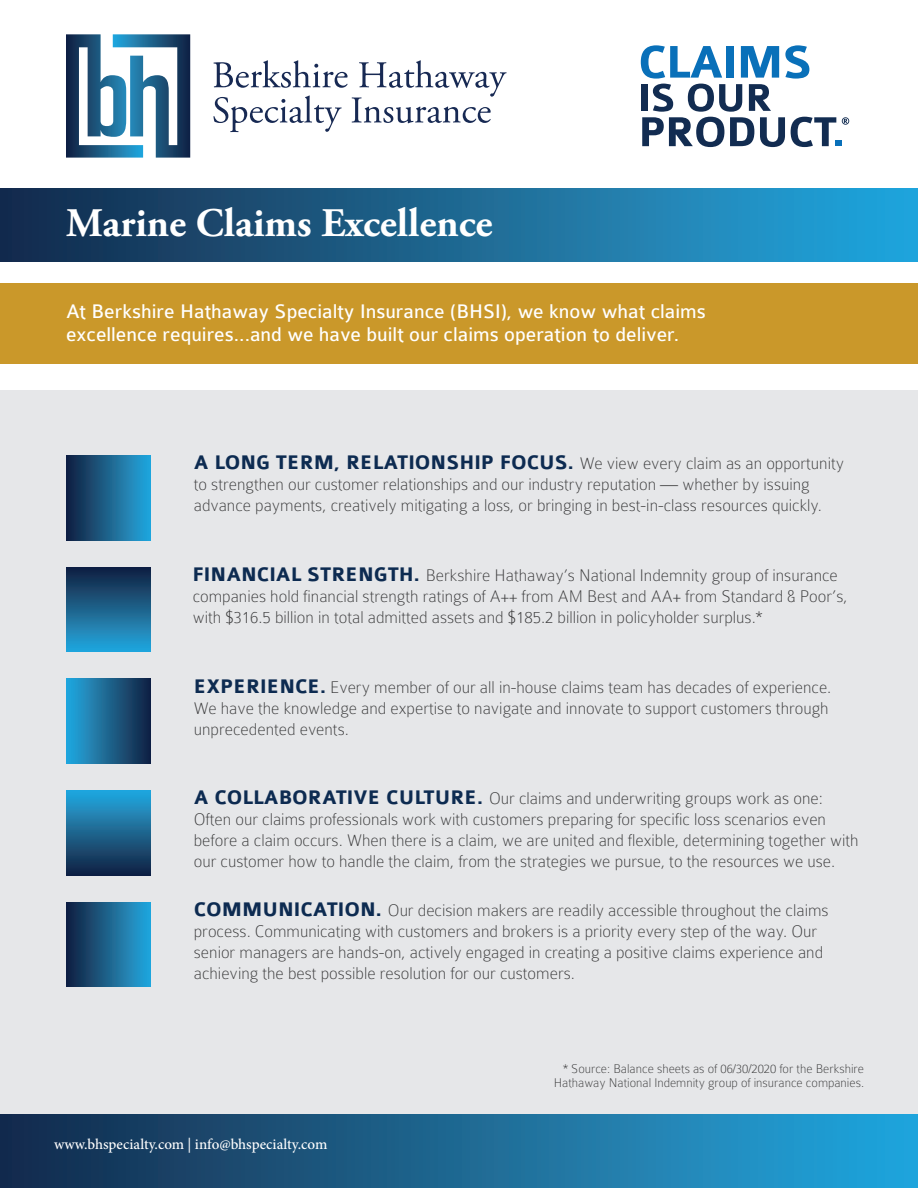
<style>
.page{position:relative;width:918px;height:1188px;background:#fff}
.page>*{position:absolute;margin:0;border:0;box-sizing:border-box;transform-origin:0 0}
.t1{font:700 40.5px "Adobe Garamond Pro";color:#fff}
.t2{font:21px/22.5px "Colaborate";color:#fff}
.t3{font:100 18px/21px "Colaborate";color:#383839}
.t4{font:500 15px "Minion Pro";color:#fff}
.t5{font:100 13.5px/13.5px "Colaborate";color:#383839;text-align:right}
.s1{font-weight:700;font-size:21px;color:#0d2b51}
</style>
<div class="page">
<svg style="left:641px;top:45px;width:208px;height:102px"></svg>
<div style="left:0;top:283px;width:918px;height:81px;background:#ca982a"></div>
<div style="left:0;top:390px;width:918px;height:726px;background:#e6e7e9"></div>
<div style="left:0;top:189px;width:918px;height:73px;background:linear-gradient(to right,#16294a,#24a8de)"></div>
<svg style="left:66px;top:34px;width:124px;height:124px"></svg>
<svg style="left:213px;top:60px;width:294px;height:72px"></svg>
<div style="left:0;top:1115px;width:918px;height:73px;background:linear-gradient(to right,#16294a,#24a8de)"></div>
<div style="left:66px;top:456px;width:85px;height:84px;background:linear-gradient(to right,#131e3e,#25a9df)"></div>
<div style="left:66px;top:567px;width:85px;height:85px;background:linear-gradient(to bottom,#131e3e,#25a9df)"></div>
<div style="left:66px;top:679px;width:85px;height:84px;background:linear-gradient(to right,#25aae0,#13203f)"></div>
<div style="left:66px;top:790px;width:85px;height:85px;background:linear-gradient(to bottom,#25aae1,#132140)"></div>
<div style="left:66px;top:902px;width:85px;height:85px;background:linear-gradient(to right,#131e3e,#25a9df)"></div>
<h1 class="t1" style="left:66px;top:200px;width:428px">Marine Claims Excellence</h1>
<p class="t2" style="left:66px;top:300px;width:641px">At Berkshire Hathaway Specialty Insurance (BHSI), we know what claims excellence requires...and we have built our claims operation to deliver.</p>
<p class="t3" style="left:194px;top:453px;width:652px"><span class="s1">A LONG TERM, RELATIONSHIP FOCUS.</span> We view every claim as an opportunity to strengthen our customer relationships and our industry reputation — whether by issuing advance payments, creatively mitigating a loss, or bringing in best-in-class resources quickly.</p>
<p class="t3" style="left:193px;top:565px;width:656px"><span class="s1">FINANCIAL STRENGTH.</span> Berkshire Hathaway’s National Indemnity group of insurance companies hold financial strength ratings of A++ from AM Best and AA+ from Standard &amp; Poor’s, with $316.5 billion in total admitted assets and $185.2 billion in policyholder surplus.*</p>
<p class="t3" style="left:194px;top:676px;width:639px"><span class="s1">EXPERIENCE.</span> Every member of our all in-house claims team has decades of experience.<br>We have the knowledge and expertise to navigate and innovate to support customers through unprecedented events.</p>
<p class="t3" style="left:194px;top:788px;width:666px"><span class="s1">A COLLABORATIVE CULTURE.</span> Our claims and underwriting groups work as one:<br>Often our claims professionals work with customers preparing for specific loss scenarios even before a claim occurs. When there is a claim, we are united and flexible, determining together with our customer how to handle the claim, from the strategies we pursue, to the resources we use.</p>
<p class="t3" style="left:194px;top:900px;width:636px"><span class="s1">COMMUNICATION.</span> Our decision makers are readily accessible throughout the claims process. Communicating with customers and brokers is a priority every step of the way. Our senior managers are hands-on, actively engaged in creating a positive claims experience and achieving the best possible resolution for our customers.</p>
<p class="t4" style="left:54px;top:1134px;width:275px">www.bhspecialty.com | info@bhspecialty.com</p>
<p class="t5" style="left:554px;top:1062px;width:312px">* Source: Balance sheets as of 06/30/2020 for the Berkshire<br>Hathaway National Indemnity group of insurance companies.</p>
</div>
